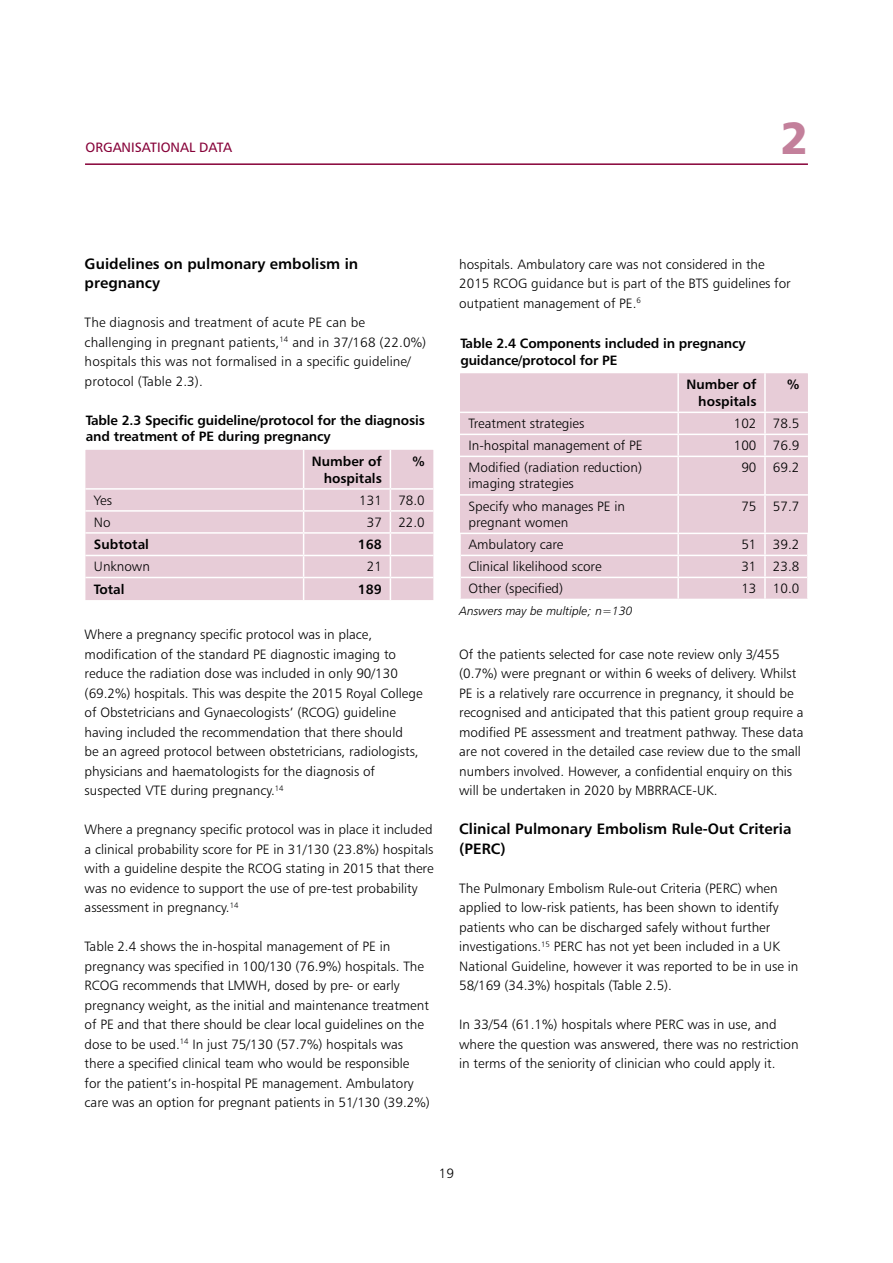
<style>
.page{position:relative;width:893px;height:1263px;background:#fff}
.page>*{position:absolute;margin:0;border:0;box-sizing:border-box;transform-origin:0 0}
.t1{font:45px "Humanist 777 BT Black B";color:#c3809b}
.t2{font:15px/19.5px "Humanist 777 BT Bold B";color:#000}
.t3{font:13.5px/19.5px "Humanist 777 BT Light B";color:#000}
.t4{font:13.5px/16.5px "Humanist 777 BT Bold B";letter-spacing:-.01em;color:#000}
.t5{font:13.5px "Humanist 777 BT Roman B";color:#860038}
.t6{font:12px "Humanist 777 BT Light Italic B";color:#000}
</style>
<div class="page">
<div style="left:85px;top:450px;width:348px;height:150px;background:#e7ccd7"></div>
<hr style="left:303px;top:450px;width:1px;height:38px;background:#fff">
<svg style="left:303px;top:490px;width:1px;height:110px"></svg>
<hr style="left:390px;top:450px;width:1px;height:38px;background:#fff">
<svg style="left:390px;top:490px;width:1px;height:110px"></svg>
<hr style="left:85px;top:488px;width:219px;height:2px;background:#fff">
<hr style="left:304px;top:488px;width:86px;height:2px;background:#fff">
<hr style="left:390px;top:488px;width:43px;height:2px;background:#fff">
<hr style="left:85px;top:510px;width:219px;height:2px;background:#fff">
<hr style="left:304px;top:510px;width:86px;height:2px;background:#fff">
<hr style="left:390px;top:510px;width:43px;height:2px;background:#fff">
<hr style="left:85px;top:532px;width:219px;height:2px;background:#fff">
<hr style="left:304px;top:532px;width:86px;height:2px;background:#fff">
<hr style="left:390px;top:532px;width:43px;height:2px;background:#fff">
<hr style="left:85px;top:555px;width:219px;height:1px;background:#fff">
<hr style="left:304px;top:555px;width:86px;height:1px;background:#fff">
<hr style="left:390px;top:555px;width:43px;height:1px;background:#fff">
<hr style="left:85px;top:577px;width:219px;height:1px;background:#fff">
<hr style="left:304px;top:577px;width:86px;height:1px;background:#fff">
<hr style="left:390px;top:577px;width:43px;height:1px;background:#fff">
<div style="left:460px;top:373px;width:348px;height:226px;background:#e7ccd7"></div>
<hr style="left:677px;top:373px;width:2px;height:39px;background:#fff">
<hr style="left:677px;top:413px;width:2px;height:21px;background:#fff">
<hr style="left:677px;top:435px;width:2px;height:21px;background:#fff">
<hr style="left:677px;top:457px;width:2px;height:37px;background:#fff">
<hr style="left:677px;top:496px;width:2px;height:37px;background:#fff">
<hr style="left:764px;top:373px;width:2px;height:39px;background:#fff">
<hr style="left:764px;top:413px;width:2px;height:21px;background:#fff">
<hr style="left:764px;top:435px;width:2px;height:21px;background:#fff">
<hr style="left:764px;top:457px;width:2px;height:37px;background:#fff">
<hr style="left:764px;top:496px;width:2px;height:37px;background:#fff">
<hr style="left:460px;top:412px;width:218px;height:1px;background:#fff">
<hr style="left:678px;top:412px;width:87px;height:1px;background:#fff">
<hr style="left:765px;top:412px;width:43px;height:1px;background:#fff">
<hr style="left:460px;top:434px;width:218px;height:1px;background:#fff">
<hr style="left:678px;top:434px;width:87px;height:1px;background:#fff">
<hr style="left:765px;top:434px;width:43px;height:1px;background:#fff">
<hr style="left:460px;top:456px;width:218px;height:1px;background:#fff">
<hr style="left:678px;top:456px;width:87px;height:1px;background:#fff">
<hr style="left:765px;top:456px;width:43px;height:1px;background:#fff">
<hr style="left:460px;top:494px;width:218px;height:2px;background:#fff">
<hr style="left:678px;top:494px;width:87px;height:2px;background:#fff">
<hr style="left:765px;top:494px;width:43px;height:2px;background:#fff">
<hr style="left:459px;top:533px;width:219px;height:1px;background:#fff">
<hr style="left:678px;top:533px;width:87px;height:1px;background:#fff">
<hr style="left:677px;top:534px;width:2px;height:21px;background:#fff">
<hr style="left:765px;top:533px;width:44px;height:1px;background:#fff">
<hr style="left:764px;top:534px;width:2px;height:21px;background:#fff">
<hr style="left:461px;top:555px;width:217px;height:1px;background:#fff">
<hr style="left:678px;top:555px;width:87px;height:1px;background:#fff">
<hr style="left:677px;top:556px;width:2px;height:21px;background:#fff">
<hr style="left:765px;top:555px;width:42px;height:1px;background:#fff">
<hr style="left:764px;top:556px;width:2px;height:21px;background:#fff">
<hr style="left:461px;top:577px;width:217px;height:1px;background:#fff">
<hr style="left:678px;top:577px;width:87px;height:1px;background:#fff">
<hr style="left:677px;top:578px;width:2px;height:21px;background:#fff">
<hr style="left:765px;top:577px;width:42px;height:1px;background:#fff">
<hr style="left:764px;top:578px;width:2px;height:21px;background:#fff">
<hr style="left:459px;top:534px;width:2px;height:21px;background:#fff">
<hr style="left:807px;top:534px;width:2px;height:21px;background:#fff">
<hr style="left:459px;top:555px;width:2px;height:22px;background:#fff">
<hr style="left:807px;top:555px;width:2px;height:22px;background:#fff">
<hr style="left:459px;top:577px;width:2px;height:22px;background:#fff">
<hr style="left:807px;top:577px;width:2px;height:22px;background:#fff">
<hr style="left:85px;top:163px;width:723px;height:2px;background:#860038">
<p class="t5" style="left:86px;top:139px;width:146px">ORGANISATI ONAL DATA</p>
<h1 class="t1" style="left:780px;top:109px;width:29px">2</h1>
<p class="t2" style="left:85px;top:253px;width:275px">Guidelines on pulmonary embolism in pregnancy</p>
<p class="t3" style="left:85px;top:312px;width:343px">The diagnosis and treatment of acute PE can be challenging in pregnant patients,<sup>14</sup> and in 37/168 (22.0%) hospitals this was not formalised in a specific guideline/ protocol (Table 2.3).</p>
<p class="t4" style="left:86px;top:411px;width:341px">Table 2.3 Specific guideline/protocol for the diagnosis and treatment of PE during pregnancy</p>
<p class="t4" style="left:312px;top:453px;width:71px;text-align:right">Number of hospitals</p>
<p class="t4" style="left:413px;top:453px;width:14px">%</p>
<p class="t3" style="left:94px;top:490px;width:20px">Yes</p>
<p class="t3" style="left:359px;top:490px;width:67px">131 78.0</p>
<p class="t3" style="left:94px;top:512px;width:18px">No</p>
<p class="t3" style="left:367px;top:512px;width:60px">37 22.0</p>
<p class="t4" style="left:94px;top:536px;width:57px">Subtotal</p>
<p class="t4" style="left:358px;top:536px;width:26px">168</p>
<p class="t3" style="left:94px;top:556px;width:57px">Unknown</p>
<p class="t3" style="left:367px;top:556px;width:17px">21</p>
<p class="t4" style="left:94px;top:580px;width:32px">Total</p>
<p class="t4" style="left:358px;top:580px;width:26px">189</p>
<p class="t3" style="left:85px;top:624px;width:339px">Where a pregnancy specific protocol was in place, modification of the standard PE diagnostic imaging to reduce the radiation dose was included in only 90/130 (69.2%) hospitals. This was despite the 2015 Royal College of Obstetricians and Gynaecologists’ (RCOG) guideline having included the recommendation that there should<br>be an agreed protocol between obstetricians, radiologists, physicians and haematologists for the diagnosis of suspected VTE during pregnancy.<sup>14</sup></p>
<p class="t3" style="left:85px;top:819px;width:350px">Where a pregnancy specific protocol was in place it included a clinical probability score for PE in 31/130 (23.8%) hospitals with a guideline despite the RCOG stating in 2015 that there was no evidence to support the use of pre-test probability assessment in pregnancy.<sup>14</sup></p>
<p class="t3" style="left:85px;top:936px;width:347px">Table 2.4 shows the in-hospital management of PE in pregnancy was specified in 100/130 (76.9%) hospitals. The RCOG recommends that LMWH, dosed by pre- or early pregnancy weight, as the initial and maintenance treatment of PE and that there should be clear local guidelines on the dose to be used.<sup>14</sup> In just 75/130 (57.7%) hospitals was there a specified clinical team who would be responsible<br>for the patient’s in-hospital PE management. Ambulatory care was an option for pregnant patients in 51/130 (39.2%)</p>
<p class="t3" style="left:459px;top:254px;width:333px">hospitals. Ambulatory care was not considered in the<br>2015 RCOG guidance but is part of the BTS guidelines for outpatient management of PE.<sup>6</sup></p>
<p class="t4" style="left:460px;top:335px;width:287px">Table 2.4 Components included in pregnancy guidance/protocol for PE</p>
<p class="t4" style="left:686px;top:376px;width:71px;text-align:right">Number of hospitals</p>
<p class="t4" style="left:787px;top:376px;width:14px">%</p>
<p class="t3" style="left:468px;top:413px;width:117px">Treatment strategies</p>
<p class="t3" style="left:734px;top:413px;width:67px">102 78.5</p>
<p class="t3" style="left:468px;top:435px;width:176px">In-hospital management of PE</p>
<p class="t3" style="left:734px;top:435px;width:67px">100 76.9</p>
<p class="t3" style="left:468px;top:459px;width:175px;line-height:16.5px">Modified (radiation reduction) imaging strategies</p>
<p class="t3" style="left:741px;top:457px;width:60px">90 69.2</p>
<p class="t3" style="left:468px;top:497px;width:158px;line-height:16.5px">Specify who manages PE in pregnant women</p>
<p class="t3" style="left:741px;top:496px;width:60px">75 57.7</p>
<p class="t3" style="left:468px;top:534px;width:96px">Ambulatory care</p>
<p class="t3" style="left:741px;top:534px;width:60px">51 39.2</p>
<p class="t3" style="left:468px;top:556px;width:135px">Clinical likelihood score</p>
<p class="t3" style="left:741px;top:556px;width:60px">31 23.8</p>
<p class="t3" style="left:468px;top:578px;width:96px">Other (specified)</p>
<p class="t3" style="left:741px;top:578px;width:60px">13 10.0</p>
<p class="t6" style="left:459px;top:604px;width:175px">Answers may be multiple; n=130</p>
<p class="t3" style="left:459px;top:644px;width:346px">Of the patients selected for case note review only 3/455 (0.7%) were pregnant or within 6 weeks of delivery. Whilst PE is a relatively rare occurrence in pregnancy, it should be recognised and anticipated that this patient group require a modified PE assessment and treatment pathway. These data are not covered in the detailed case review due to the small numbers involved. However, a confidential enquiry on this will be undertaken in 2020 by MBRRACE-UK.</p>
<p class="t2" style="left:459px;top:819px;width:334px">Clinical Pulmonary Embolism Rule-Out Criteria (PERC)</p>
<p class="t3" style="left:459px;top:878px;width:341px">The Pulmonary Embolism Rule-out Criteria (PERC) when applied to low-risk patients, has been shown to identify patients who can be discharged safely without further investigations.<sup>15</sup> PERC has not yet been included in a UK National Guideline, however it was reported to be in use in 58/169 (34.3%) hospitals (Table 2.5).</p>
<p class="t3" style="left:459px;top:1014px;width:341px">In 33/54 (61.1%) hospitals where PERC was in use, and where the question was answered, there was no restriction in terms of the seniority of clinician who could apply it.</p>
<p class="t3" style="left:439px;top:1163px;width:17px">19</p>
</div>
